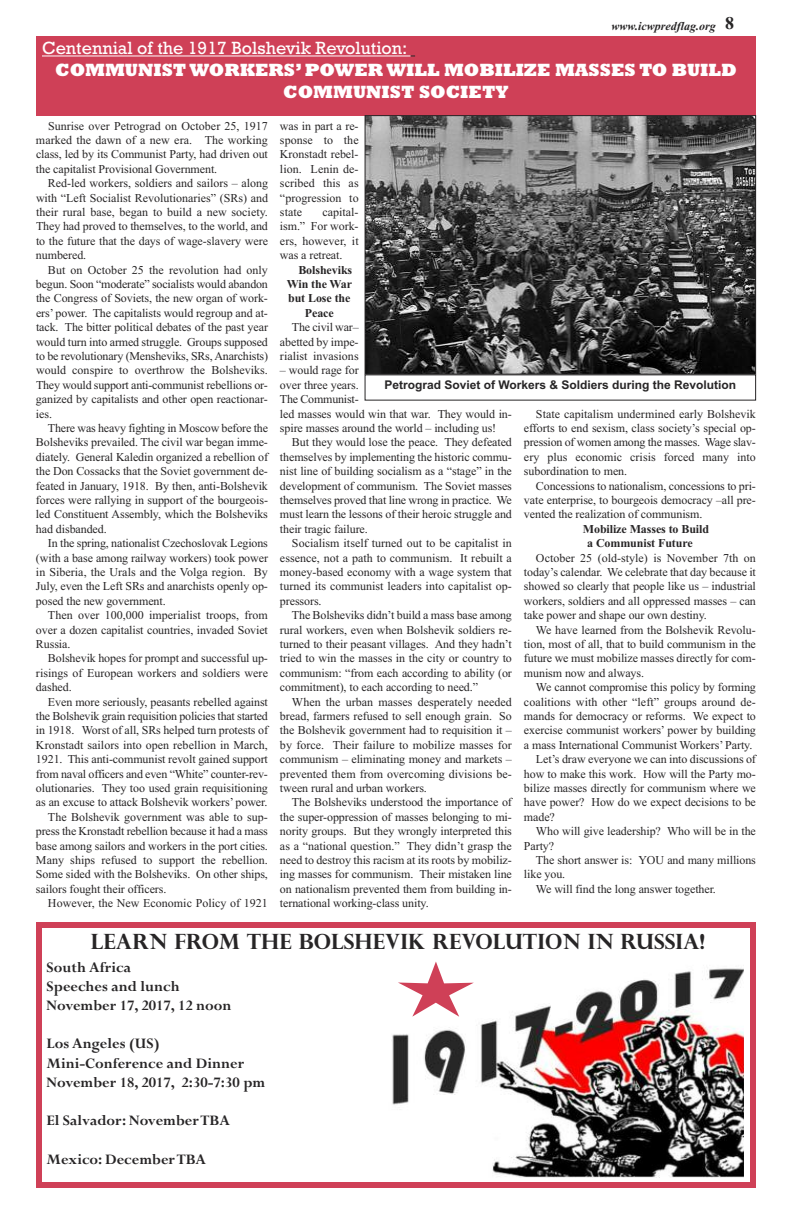
<style>
.page{position:relative;width:792px;height:1224px;background:#fff}
.page>*{position:absolute;margin:0;border:0;box-sizing:border-box;transform-origin:0 0}
.t1{font:700 21px "Perpetua Titling";color:#272526}
.t2{font:800 18px/21.6px "Rockwell";color:#fff;text-align:center}
.t3{font:18px "Rockwell";color:#fff}
.t4{font:700 16px/19.2px "Perpetua";color:#272526}
.t5{font:12px/14.4px "Times New Roman";letter-spacing:-.005em;color:#272526;text-align:justify}
.t6{font:700 12px/14.4px "Times New Roman";letter-spacing:-.005em;color:#272526}
.t7{font:700 12px "Arial";color:#272526}
.t8{font:italic 700 12px "Times New Roman";color:#272526}
.s1{font-style:normal;font-size:18px}
</style>
<div class="page">
<div style="left:36px;top:36px;width:720px;height:79px;background:#cf4057"></div>
<hr style="left:42px;top:56px;width:369px;height:1px;background:#fff">
<img style="left:367px;top:117px;width:387px;height:256px">
<div style="left:365px;top:115px;width:391px;height:260px;border:1px solid #272526"></div>
<div style="left:36px;top:922px;width:720px;height:266px;border:6px solid #cf4057"></div>
<img style="left:392px;top:968px;width:352px;height:209px">
<svg style="left:398px;top:962px;width:76px;height:55px"></svg>
<p class="t8" style="left:612px;top:18px;width:124px">www.icwpredflag.org <span class="s1">8</span></p>
<h2 class="t3" style="left:42px;top:38px;width:367px">Centennial of the 1917 Bolshevik Revolution:</h2>
<h2 class="t2" style="left:55px;top:59px;width:683px">COMMUNIST WORKERS’POWER WILL MOBILIZE MASSES TO BUILD<br>COMMUNIST SOCIETY</h2>
<p class="t5" style="left:36px;top:118px;width:234px;text-indent:12px">Sunrise over Petrograd on October 25, 1917 marked the dawn of a new era. The working class, led by its Communist Party, had driven out the capitalist Provisional Government.</p>
<p class="t5" style="left:36px;top:176px;width:234px;text-indent:12px">Red-led workers, soldiers and sailors – along with “Left Socialist Revolutionaries” (SRs) and their rural base, began to build a new society.<br>They had proved to themselves, to the world, and to the future that the days of wage-slavery were numbered.</p>
<p class="t5" style="left:36px;top:262px;width:233px;text-indent:12px">But on October 25 the revolution had only begun. Soon “moderate” socialists would abandon the Congress of Soviets, the new organ of work&shy;ers’ power. The capitalists would regroup and at&shy;tack. The bitter political debates of the past year would turn into armed struggle. Groups supposed to be revolutionary (Mensheviks, SRs,Anarchists) would conspire to overthrow the Bolsheviks.<br>They would support anti-communist rebellions or&shy;ganized by capitalists and other open reactionar&shy;ies.</p>
<p class="t5" style="left:36px;top:421px;width:234px;text-indent:12px">There was heavy fighting in Moscow before the Bolsheviks prevailed. The civil war began imme&shy;diately. General Kaledin organized a rebellion of the Don Cossacks that the Soviet government de&shy;feated in January, 1918. By then, anti-Bolshevik forces were rallying in support of the bourgeois&shy;led Constituent Assembly, which the Bolsheviks had disbanded.</p>
<p class="t5" style="left:36px;top:536px;width:233px;text-indent:12px">In the spring, nationalist Czechoslovak Legions (with a base among railway workers) took power in Siberia, the Urals and the Volga region. By July, even the Left SRs and anarchists openly op&shy;posed the new government.</p>
<p class="t5" style="left:36px;top:608px;width:234px;text-indent:12px">Then over 100,000 imperialist troops, from over a dozen capitalist countries, invaded Soviet Russia.</p>
<p class="t5" style="left:36px;top:651px;width:233px;text-indent:12px">Bolshevik hopes for prompt and successful up&shy;risings of European workers and soldiers were dashed.</p>
<p class="t5" style="left:48px;top:694px;width:222px">Even more seriously, peasants rebelled against</p>
<p class="t5" style="left:36px;top:709px;width:233px">the Bolshevik grain requisition policies that started</p>
<p class="t5" style="left:36px;top:723px;width:233px">in 1918. Worst of all, SRs helped turn protests of</p>
<p class="t5" style="left:36px;top:738px;width:233px">Kronstadt sailors into open rebellion in March,</p>
<p class="t5" style="left:36px;top:752px;width:234px">1921. This anti-communist revolt gained support</p>
<p class="t5" style="left:36px;top:766px;width:233px">from naval officers and even “White” counter-rev-</p>
<p class="t5" style="left:36px;top:781px;width:233px">olutionaries. They too used grain requisitioning</p>
<p class="t5" style="left:36px;top:795px;width:233px">as an excuse to attack Bolshevik workers’ power.</p>
<p class="t5" style="left:48px;top:810px;width:221px">The Bolshevik government was able to sup-</p>
<p class="t5" style="left:36px;top:824px;width:233px">press the Kronstadt rebellion because it had a mass</p>
<p class="t5" style="left:36px;top:838px;width:233px">base among sailors and workers in the port cities.</p>
<p class="t5" style="left:36px;top:853px;width:233px">Many ships refused to support the rebellion.</p>
<p class="t5" style="left:36px;top:867px;width:233px">Some sided with the Bolsheviks. On other ships,</p>
<p class="t5" style="left:36px;top:882px;width:132px">sailors fought their officers.</p>
<p class="t5" style="left:48px;top:896px;width:221px">However, the New Economic Policy of 1921</p>
<p class="t5" style="left:280px;top:118px;width:80px">was in part a re&shy;sponse to the Kronstadt rebel&shy;lion. Lenin de&shy;scribed this as “progression to state</p>
<p class="t5" style="left:280px;top:205px;width:80px;text-indent:42px">capital&shy;ism.” For work&shy;ers, however, it was a retreat.</p>
<p class="t6" style="left:298px;top:262px;width:55px">Bolsheviks</p>
<p class="t6" style="left:287px;top:277px;width:67px">Win the War</p>
<p class="t6" style="left:288px;top:291px;width:64px">but Lose the</p>
<p class="t6" style="left:305px;top:306px;width:30px">Peace</p>
<p class="t5" style="left:280px;top:320px;width:80px;text-indent:12px">The civil war– abetted by impe&shy;rialist invasions</p>
<p class="t5" style="left:280px;top:363px;width:233px;text-align:left">– would rage for<br>over three years.<br>The Communist-<br>led masses would win that war. They would in&shy;spire masses around the world – including us!</p>
<p class="t5" style="left:280px;top:435px;width:234px;text-indent:12px">But they would lose the peace. They defeated themselves by implementing the historic commu&shy;nist line of building socialism as a “stage” in the development of communism. The Soviet masses themselves proved that line wrong in practice. We must learn the lessons of their heroic struggle and their tragic failure.</p>
<p class="t5" style="left:280px;top:536px;width:234px;text-indent:12px">Socialism itself turned out to be capitalist in essence, not a path to communism. It rebuilt a money-based economy with a wage system that turned its communist leaders into capitalist op&shy;pressors.</p>
<p class="t5" style="left:280px;top:608px;width:234px;text-indent:12px">The Bolsheviks didn’t build a mass base among rural workers, even when Bolshevik soldiers re&shy;turned to their peasant villages. And they hadn’t tried to win the masses in the city or country to communism: “from each according to ability (or commitment), to each according to need.”</p>
<p class="t5" style="left:280px;top:694px;width:234px;text-indent:12px">When the urban masses desperately needed bread, farmers refused to sell enough grain. So the Bolshevik government had to requisition it – by force. Their failure to mobilize masses for communism – eliminating money and markets – prevented them from overcoming divisions be&shy;tween rural and urban workers.</p>
<p class="t5" style="left:280px;top:795px;width:234px;text-indent:12px">The Bolsheviks understood the importance of the super-oppression of masses belonging to mi&shy;nority groups. But they wrongly interpreted this as a “national question.” They didn’t grasp the need to destroy this racism at its roots by mobiliz&shy;ing masses for communism. Their mistaken line on nationalism prevented them from building in&shy;ternational working-class unity.</p>
<p class="t7" style="left:384px;top:378px;width:353px">Petrograd Soviet of Workers &amp; Soldiers during the Revolution</p>
<p class="t5" style="left:524px;top:406px;width:234px;text-indent:12px">State capitalism undermined early Bolshevik efforts to end sexism, class society’s special op&shy;pression of women among the masses. Wage slav&shy;ery plus economic crisis forced many into subordination to men.</p>
<p class="t5" style="left:524px;top:478px;width:233px;text-indent:12px">Concessions to nationalism, concessions to pri&shy;vate enterprise, to bourgeois democracy –all pre&shy;vented the realization of communism.</p>
<p class="t6" style="left:587px;top:522px;width:123px;text-indent:-4px">Mobilize Masses to Build a Communist Future</p>
<p class="t5" style="left:524px;top:550px;width:234px;text-indent:12px">October 25 (old-style) is November 7th on today’s calendar. We celebrate that day because it showed so clearly that people like us – industrial workers, soldiers and all oppressed masses – can take power and shape our own destiny.</p>
<p class="t5" style="left:524px;top:622px;width:234px;text-indent:12px">We have learned from the Bolshevik Revolu&shy;tion, most of all, that to build communism in the future we must mobilize masses directly for com&shy;munism now and always.</p>
<p class="t5" style="left:536px;top:680px;width:221px">We cannot compromise this policy by forming</p>
<p class="t5" style="left:524px;top:694px;width:233px">coalitions with other “left” groups around de-</p>
<p class="t5" style="left:524px;top:709px;width:233px">mands for democracy or reforms. We expect to</p>
<p class="t5" style="left:524px;top:723px;width:233px">exercise communist workers’ power by building</p>
<p class="t5" style="left:524px;top:738px;width:230px">a mass International Communist Workers’ Party.</p>
<p class="t5" style="left:536px;top:752px;width:221px">Let’s draw everyone we can into discussions of</p>
<p class="t5" style="left:524px;top:766px;width:233px">how to make this work. How will the Party mo-</p>
<p class="t5" style="left:524px;top:781px;width:234px">bilize masses directly for communism where we</p>
<p class="t5" style="left:524px;top:795px;width:234px">have power? How do we expect decisions to be</p>
<p class="t5" style="left:524px;top:810px;width:32px">made?</p>
<p class="t5" style="left:536px;top:824px;width:222px">Who will give leadership? Who will be in the</p>
<p class="t5" style="left:524px;top:838px;width:32px">Party?</p>
<p class="t5" style="left:536px;top:853px;width:221px">The short answer is: YOU and many millions</p>
<p class="t5" style="left:524px;top:867px;width:43px">like you.</p>
<p class="t5" style="left:536px;top:882px;width:181px">We will find the long answer together.</p>
<h1 class="t1" style="left:91px;top:929px;width:616px">LEARN FROM THE BOLSHEVIK REVOLUTION IN RUSSIA!</h1>
<h3 class="t4" style="left:47px;top:956px;width:187px">South Africa<br>Speeches and lunch<br>November 17, 2017, 12 noon</h3>
<h3 class="t4" style="left:47px;top:1033px;width:220px">Los Angeles (US)<br>Mini-Conference and Dinner<br>November 18, 2017, 2:30-7:30 pm</h3>
<h3 class="t4" style="left:47px;top:1110px;width:185px">El Salvador: NovemberTBA</h3>
<h3 class="t4" style="left:47px;top:1148px;width:161px">Mexico: DecemberTBA</h3>
</div>
